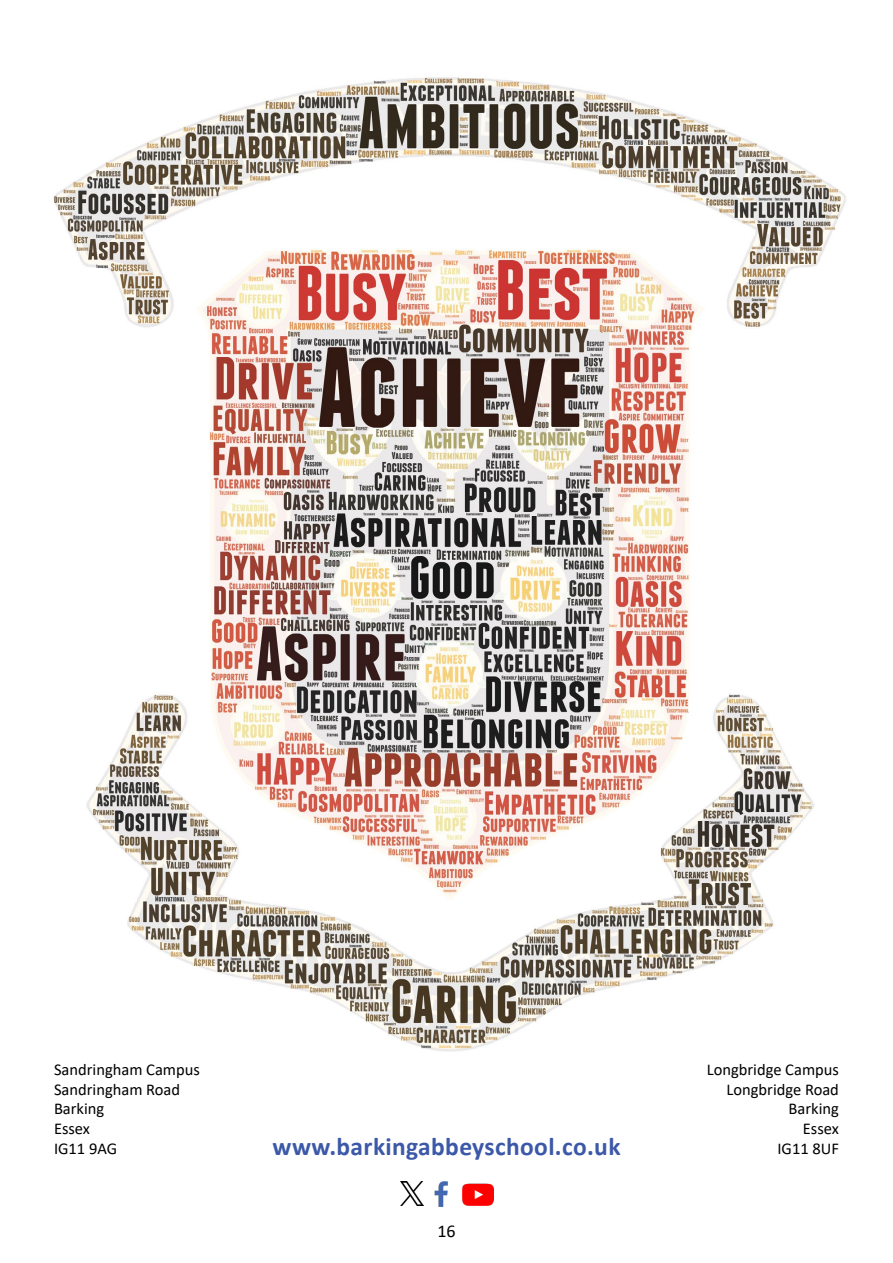
<style>
.page{position:relative;width:893px;height:1263px;background:#fff}
.page>*{position:absolute;margin:0;border:0;box-sizing:border-box;transform-origin:0 0}
.t1{font:700 25.5px "Calibri";letter-spacing:.015em;color:#3c58a8}
.t2{font:18px "Calibri";color:#000}
.t3{font:16.5px/19.8px "Calibri";color:#000;text-align:right}
</style>
<div class="page">
<img style="left:53px;top:77px;width:794px;height:1130px">
<div style="left:175px;top:1101px;width:553px;height:44px;background:#fff"></div>
<img style="left:400px;top:1181px;width:93px;height:25px">
<p class="t3" style="left:54px;top:1059px;width:147px;text-align:left">Sandringham Campus<br>Sandringham Road<br>Barking<br>Essex<br>IG11 9AG</p>
<h1 class="t1" style="left:272px;top:1128px;width:350px">www.barkingabbeyschool.co.uk</h1>
<p class="t2" style="left:437px;top:1218px;width:20px">16</p>
<p class="t3" style="left:707px;top:1059px;width:134px">Longbridge Campus<br>Longbridge Road<br>Barking<br>Essex<br>IG11 8UF</p>
</div>
